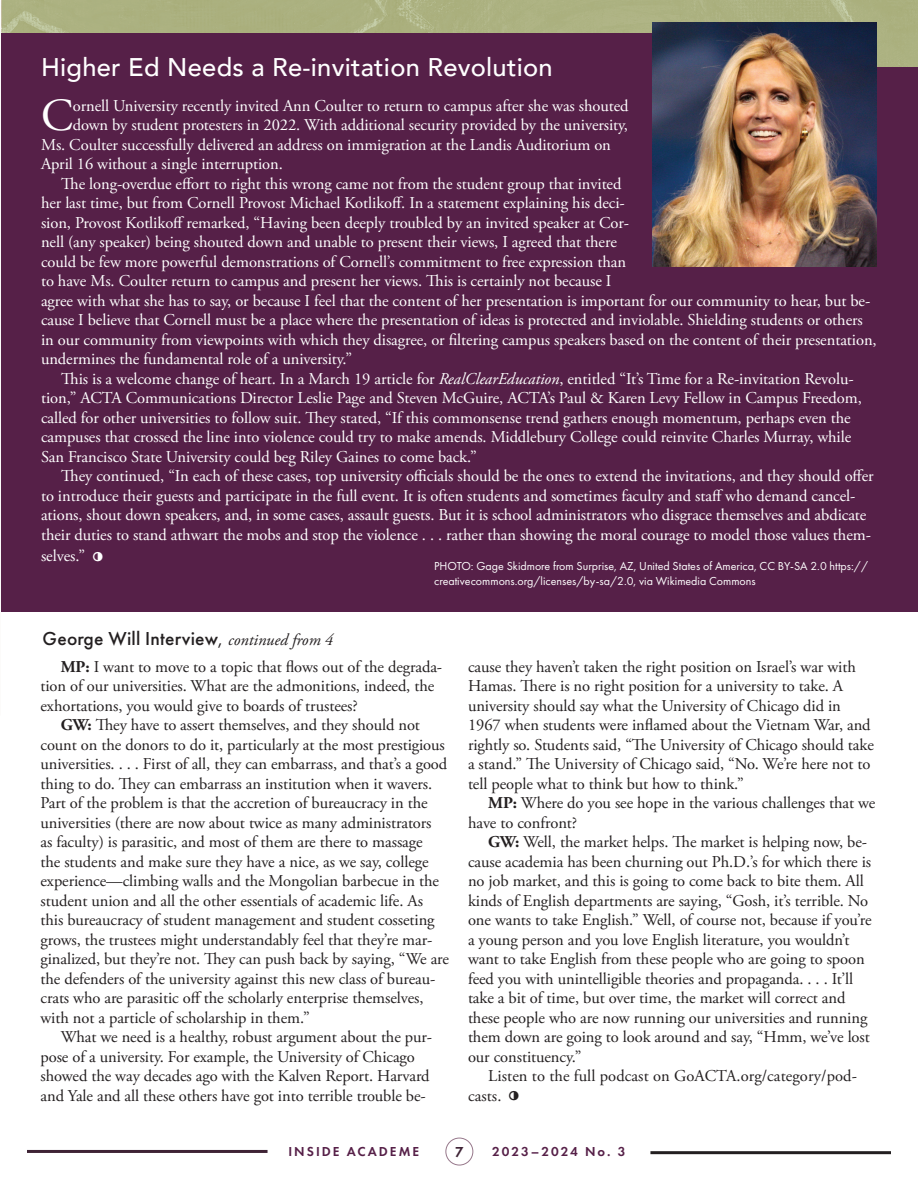
<style>
.page{position:relative;width:918px;height:1188px;background:#fff}
.page>*{position:absolute;margin:0;border:0;box-sizing:border-box;transform-origin:0 0}
.t1{font:45.9px "Adobe Garamond Pro";color:#fff}
.t2{font:45px "Castellar MT Std";color:#fff}
.t3{font:45px "Castellar MT Std";color:#231f20}
.t4{font:500 25.5px "Avenir";letter-spacing:.01em;color:#fff}
.t5{font:500 19.5px "Futura PT";letter-spacing:.01em;color:#231f20}
.t6{font:16.5px/19.5px "Adobe Garamond Pro";letter-spacing:-.005em;color:#231f20}
.t7{font:16.5px "Adobe Garamond Pro";letter-spacing:-.005em;color:#fff}
.t8{font:600 15px "Futura PT";color:#3e2335}
.t9{font:600 13.5px "Futura PT";letter-spacing:.15em;color:#562048}
.t10{font:12px/14.4px "Futura PT";color:#fff}
.s1{font-style:italic}
.s2{font-weight:400}
.s3{font-family:"Adobe Garamond Pro";font-weight:400;font-style:italic;font-size:16.5px}
.s4{font-weight:700}
</style>
<div class="page">
<div style="left:445px;top:1138px;width:28px;height:27px;border:1px solid #97788b;border-radius:50%"></div>
<hr style="left:650px;top:1151px;width:241px;height:3px;background:#231f20">
<hr style="left:27px;top:1150px;width:241px;height:3px;background:#3e2335">
<div style="left:2px;top:0;width:916px;height:75px;background:#abb181"></div>
<div style="left:1px;top:68px;width:917px;height:544px;background:#562048"></div>
<div style="left:1px;top:33px;width:697px;height:44px;background:#562048"></div>
<img style="left:652px;top:23px;width:224px;height:244px">
<h3 class="t4" style="left:41px;top:45px;width:513px">Higher Ed Needs a Re-invitation Revolution</h3>
<h1 class="t1" style="left:41px;top:88px;width:33px">C</h1>
<p class="t7" style="left:73px;top:96px;width:557px">ornell University recently invited Ann Coulter to return to campus after she was shouted</p>
<p class="t7" style="left:73px;top:115px;width:557px">down by student protesters in 2022. With additional security provided by the university,</p>
<p class="t7" style="left:41px;top:135px;width:571px">Ms. Coulter successfully delivered an address on immigration at the Landis Auditorium on</p>
<p class="t7" style="left:41px;top:154px;width:243px">April 16 without a single interruption.</p>
<p class="t7" style="left:61px;top:174px;width:562px">The long-overdue effort to right this wrong came not from the student group that invited</p>
<p class="t7" style="left:41px;top:193px;width:585px">her last time, but from Cornell Provost Michael Kotlikoff. In a statement explaining his deci-</p>
<p class="t7" style="left:41px;top:213px;width:590px">sion, Provost Kotlikoff remarked, “Having been deeply troubled by an invited speaker at Cor-</p>
<p class="t7" style="left:41px;top:232px;width:577px">nell (any speaker) being shouted down and unable to present their views, I agreed that there</p>
<p class="t7" style="left:41px;top:252px;width:587px">could be few more powerful demonstrations of Cornell’s commitment to free expression than</p>
<p class="t7" style="left:41px;top:271px;width:572px">to have Ms. Coulter return to campus and present her views. This is certainly not because I</p>
<p class="t7" style="left:41px;top:291px;width:831px">agree with what she has to say, or because I feel that the content of her presentation is important for our community to hear, but be-</p>
<p class="t7" style="left:41px;top:310px;width:823px">cause I believe that Cornell must be a place where the presentation of ideas is protected and inviolable. Shielding students or others</p>
<p class="t7" style="left:41px;top:330px;width:837px">in our community from viewpoints with which they disagree, or filtering campus speakers based on the content of their presentation,</p>
<p class="t7" style="left:41px;top:349px;width:313px">undermines the fundamental role of a university.”</p>
<p class="t7" style="left:61px;top:369px;width:794px">This is a welcome change of heart. In a March 19 article for <span class="s1">RealClearEducation</span>, entitled “It’s Time for a Re-invitation Revolu-</p>
<p class="t7" style="left:41px;top:388px;width:822px">tion,” ACTA Communications Director Leslie Page and Steven McGuire, ACTA’s Paul &amp; Karen Levy Fellow in Campus Freedom,</p>
<p class="t7" style="left:41px;top:408px;width:811px">called for other universities to follow suit. They stated, “If this commonsense trend gathers enough momentum, perhaps even the</p>
<p class="t7" style="left:41px;top:427px;width:812px">campuses that crossed the line into violence could try to make amends. Middlebury College could reinvite Charles Murray, while</p>
<p class="t7" style="left:41px;top:447px;width:437px">San Francisco State University could beg Riley Gaines to come back.”</p>
<p class="t7" style="left:61px;top:466px;width:814px">They continued, “In each of these cases, top university officials should be the ones to extend the invitations, and they should offer</p>
<p class="t7" style="left:41px;top:486px;width:816px">to introduce their guests and participate in the full event. It is often students and sometimes faculty and staff who demand cancel-</p>
<p class="t7" style="left:41px;top:505px;width:827px">ations, shout down speakers, and, in some cases, assault guests. But it is school administrators who disgrace themselves and abdicate</p>
<p class="t7" style="left:41px;top:525px;width:831px">their duties to stand athwart the mobs and stop the violence . . . rather than showing the moral courage to model those values them-</p>
<p class="t7" style="left:41px;top:546px;width:46px">selves.”</p>
<h2 class="t2" style="left:89px;top:530px;width:17px">•</h2>
<p class="t10" style="left:434px;top:559px;width:435px">PHOTO: Gage Skidmore from Surprise, AZ, United States of America, CC BY-SA 2.0 https:// creativecommons.org/licenses/by-sa/2.0, via Wikimedia Commons</p>
<p class="t5" style="left:43px;top:626px;width:292px">George Will Interview<span class="s2">,</span> <span class="s3">continued from 4</span></p>
<p class="t6" style="left:41px;top:657px;width:403px;text-indent:20px"><span class="s4">MP:</span> I want to move to a topic that flows out of the degrada&shy;tion of our universities. What are the admonitions, indeed, the exhortations, you would give to boards of trustees?</p>
<p class="t6" style="left:41px;top:716px;width:410px;text-indent:20px"><span class="s4">GW:</span> They have to assert themselves, and they should not count on the donors to do it, particularly at the most prestigious universities. . . . First of all, they can embarrass, and that’s a good thing to do. They can embarrass an institution when it wavers.<br>Part of the problem is that the accretion of bureaucracy in the universities (there are now about twice as many administrators<br>as faculty) is parasitic, and most of them are there to massage<br>the students and make sure they have a nice, as we say, college experience—climbing walls and the Mongolian barbecue in the student union and all the other essentials of academic life. As this bureaucracy of student management and student cosseting grows, the trustees might understandably feel that they’re mar&shy;ginalized, but they’re not. They can push back by saying, “We are the defenders of the university against this new class of bureau&shy;crats who are parasitic off the scholarly enterprise themselves, with not a particle of scholarship in them.”</p>
<p class="t6" style="left:41px;top:1028px;width:393px;text-indent:20px">What we need is a healthy, robust argument about the pur&shy;pose of a university. For example, the University of Chicago showed the way decades ago with the Kalven Report. Harvard and Yale and all these others have got into terrible trouble be-</p>
<p class="t6" style="left:468px;top:658px;width:407px">cause they haven’t taken the right position on Israel’s war with Hamas. There is no right position for a university to take. A university should say what the University of Chicago did in 1967 when students were inflamed about the Vietnam War, and rightly so. Students said, “The University of Chicago should take a stand.” The University of Chicago said, “No. We’re here not to tell people what to think but how to think.”</p>
<p class="t6" style="left:468px;top:794px;width:409px;text-indent:20px"><span class="s4">MP:</span> Where do you see hope in the various challenges that we have to confront?</p>
<p class="t6" style="left:468px;top:833px;width:405px;text-indent:20px"><span class="s4">GW:</span> Well, the market helps. The market is helping now, be&shy;cause academia has been churning out Ph.D.’s for which there is no job market, and this is going to come back to bite them. All kinds of English departments are saying, “Gosh, it’s terrible. No one wants to take English.” Well, of course not, because if you’re a young person and you love English literature, you wouldn’t want to take English from these people who are going to spoon feed you with unintelligible theories and propaganda. . . . It’ll take a bit of time, but over time, the market will correct and these people who are now running our universities and running them down are going to look around and say, “Hmm, we’ve lost our constituency.”</p>
<p class="t6" style="left:468px;top:1067px;width:391px;text-indent:20px">Listen to the full podcast on GoACTA.org/category/pod&shy;casts.</p>
<h2 class="t3" style="left:506px;top:1069px;width:17px">•</h2>
<p class="t9" style="left:288px;top:1143px;width:132px">INSIDE ACADEME</p>
<p class="t8" style="left:455px;top:1142px;width:10px">7</p>
<p class="t9" style="left:492px;top:1143px;width:135px">2023–2024 No. 3</p>
</div>
